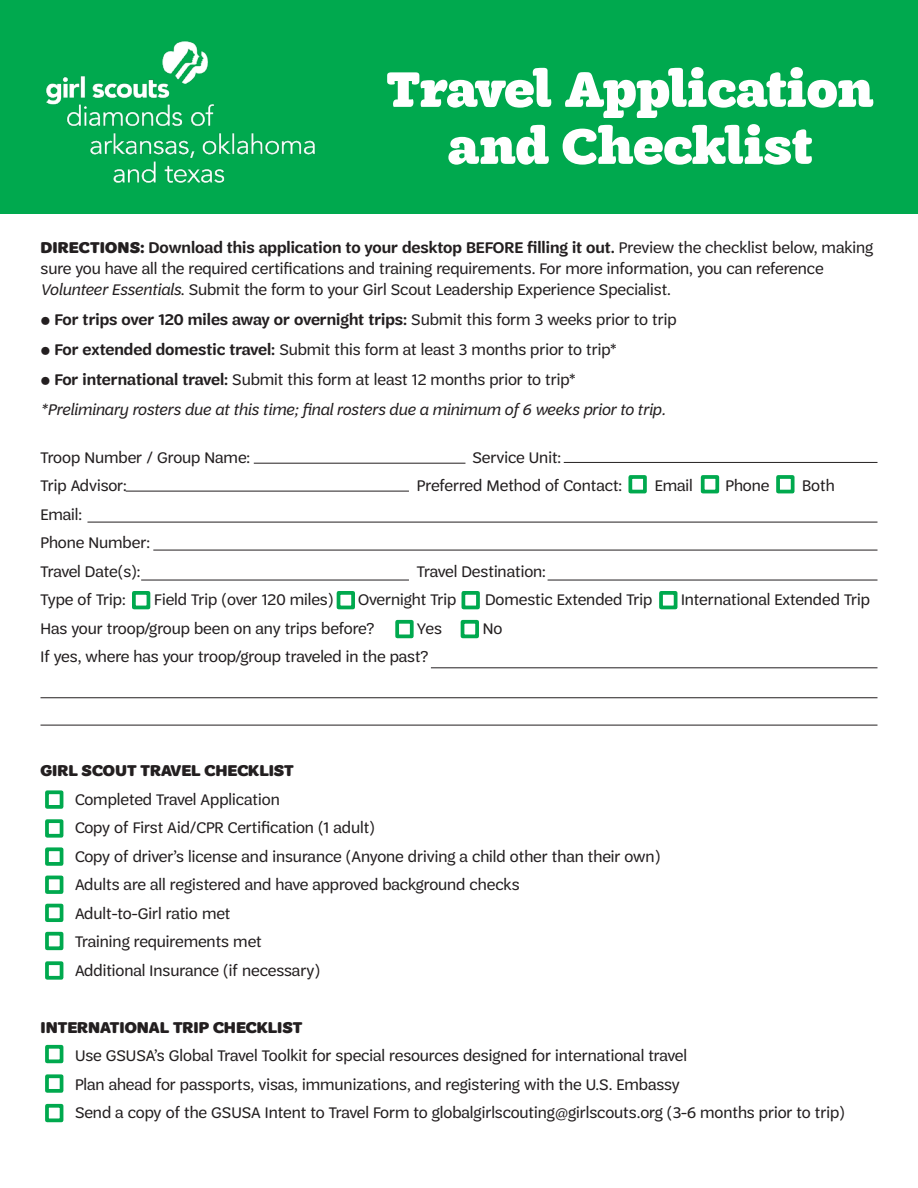
<style>
.page{position:relative;width:918px;height:1188px;background:#fff}
.page>*{position:absolute;margin:0;border:0;box-sizing:border-box;transform-origin:0 0}
.t1{font:900 52.5px "Trefoil Slab";letter-spacing:-.005em;color:#fff}
.t2{font:16.5px/21px "Trefoil Sans";color:#231f20}
.t3{font:italic 16.5px "Trefoil Sans";color:#231f20}
.t4{font:600 16.5px "Trefoil Sans";color:#231f20}
.t5{font:900 16.5px "Trefoil Sans";color:#231f20}
.t6{font:16.5px "Trefoil Sans";letter-spacing:-.02em;color:#231f20}
.s1{font-weight:900}
.s2{font-weight:600}
.s3{font-style:italic}
.s4{font-weight:400}
</style>
<div class="page">
<div style="left:0;top:0;width:918px;height:214px;background:#00a94e"></div>
<img style="left:46px;top:41px;width:269px;height:142px">
<div style="left:45px;top:790px;width:18px;height:19px;border:4px solid #00a94e"></div>
<div style="left:45px;top:819px;width:18px;height:19px;border:4px solid #00a94e"></div>
<div style="left:45px;top:847px;width:18px;height:19px;border:4px solid #00a94e"></div>
<div style="left:45px;top:876px;width:18px;height:18px;border:4px solid #00a94e"></div>
<div style="left:45px;top:904px;width:18px;height:18px;border:4px solid #00a94e"></div>
<div style="left:45px;top:932px;width:18px;height:18px;border:4px solid #00a94e"></div>
<div style="left:45px;top:1045px;width:18px;height:18px;border:4px solid #00a94e"></div>
<div style="left:45px;top:961px;width:18px;height:19px;border:4px solid #00a94e"></div>
<div style="left:45px;top:1074px;width:18px;height:19px;border:4px solid #00a94e"></div>
<div style="left:45px;top:1104px;width:18px;height:18px;border:4px solid #00a94e"></div>
<hr style="left:254px;top:463px;width:211px;height:1px;background:#231f20">
<hr style="left:153px;top:550px;width:725px;height:1px;background:#231f20">
<hr style="left:141px;top:580px;width:268px;height:1px;background:#231f20">
<hr style="left:548px;top:580px;width:330px;height:1px;background:#231f20">
<hr style="left:431px;top:667px;width:447px;height:1px;background:#231f20">
<hr style="left:40px;top:697px;width:838px;height:1px;background:#231f20">
<hr style="left:40px;top:725px;width:838px;height:1px;background:#231f20">
<hr style="left:126px;top:491px;width:283px;height:1px;background:#231f20">
<hr style="left:564px;top:462px;width:314px;height:1px;background:#231f20">
<hr style="left:87px;top:522px;width:790px;height:1px;background:#231f20">
<div style="left:337px;top:591px;width:18px;height:18px;border:4px solid #00a94e"></div>
<div style="left:132px;top:591px;width:18px;height:18px;border:4px solid #00a94e"></div>
<div style="left:395px;top:620px;width:19px;height:18px;border:4px solid #00a94e"></div>
<div style="left:461px;top:620px;width:18px;height:18px;border:4px solid #00a94e"></div>
<div style="left:462px;top:591px;width:18px;height:18px;border:4px solid #00a94e"></div>
<div style="left:659px;top:591px;width:18px;height:18px;border:4px solid #00a94e"></div>
<div style="left:628px;top:475px;width:19px;height:18px;border:4px solid #00a94e"></div>
<div style="left:701px;top:475px;width:18px;height:18px;border:4px solid #00a94e"></div>
<div style="left:776px;top:475px;width:19px;height:18px;border:4px solid #00a94e"></div>
<p class="t1" style="left:386px;top:60px;width:489px">Travel Application</p>
<p class="t1" style="left:448px;top:117px;width:367px">and Checklist</p>
<p class="t2" style="left:40px;top:237px;width:834px"><span class="s1">DIRECTIONS:</span> <span class="s2">Download this application to your desktop BEFORE filling it out.</span> Preview the checklist below, making sure you have all the required certifications and training requirements. For more information, you can reference<br><span class="s3">Volunteer Essentials</span>. Submit the form to your Girl Scout Leadership Experience Specialist.</p>
<p class="t4" style="left:40px;top:310px;width:638px"><span class="s4">⚬</span> For trips over 120 miles away or overnight trips: <span class="s4">Submit this form 3 weeks prior to trip</span></p>
<p class="t2" style="left:40px;top:339px;width:577px">⚬ <span class="s2">For extended domestic travel:</span> Submit this form at least 3 months prior to trip*</p>
<p class="t2" style="left:40px;top:369px;width:536px">⚬ <span class="s2">For international travel:</span> Submit this form at least 12 months prior to trip*</p>
<p class="t3" style="left:40px;top:400px;width:626px">*Preliminary rosters due at this time; final rosters due a minimum of 6 weeks prior to trip.</p>
<p class="t2" style="left:40px;top:447px;width:211px">Troop Number / Group Name:</p>
<p class="t2" style="left:473px;top:447px;width:90px">Service Unit:</p>
<p class="t2" style="left:40px;top:475px;width:88px">Trip Advisor:</p>
<p class="t2" style="left:417px;top:475px;width:207px">Preferred Method of Contact:</p>
<p class="t2" style="left:655px;top:475px;width:40px">Email</p>
<p class="t2" style="left:726px;top:475px;width:45px">Phone</p>
<p class="t2" style="left:802px;top:475px;width:34px">Both</p>
<p class="t2" style="left:40px;top:504px;width:43px">Email:</p>
<p class="t2" style="left:40px;top:532px;width:111px">Phone Number:</p>
<p class="t6" style="left:40px;top:562px;width:102px">Travel Date(s):</p>
<p class="t2" style="left:417px;top:561px;width:130px">Travel Destination:</p>
<p class="t2" style="left:40px;top:589px;width:87px">Type of Trip:</p>
<p class="t2" style="left:154px;top:589px;width:181px">Field Trip (over 120 miles)</p>
<p class="t2" style="left:358px;top:589px;width:100px">Overnight Trip</p>
<p class="t2" style="left:485px;top:589px;width:169px">Domestic Extended Trip</p>
<p class="t2" style="left:681px;top:589px;width:191px">International Extended Trip</p>
<p class="t2" style="left:40px;top:618px;width:336px">Has your troop/group been on any trips before?</p>
<p class="t2" style="left:417px;top:618px;width:27px">Yes</p>
<p class="t2" style="left:483px;top:618px;width:21px">No</p>
<p class="t2" style="left:40px;top:646px;width:389px">If yes, where has your troop/group traveled in the past?</p>
<p class="t5" style="left:40px;top:762px;width:255px">GIRL SCOUT TRAVEL CHECKLIST</p>
<p class="t2" style="left:75px;top:789px;width:206px">Completed Travel Application</p>
<p class="t2" style="left:75px;top:817px;width:301px">Copy of First Aid/CPR Certification (1 adult)</p>
<p class="t2" style="left:75px;top:846px;width:587px">Copy of driver’s license and insurance (Anyone driving a child other than their own)</p>
<p class="t2" style="left:75px;top:874px;width:446px">Adults are all registered and have approved background checks</p>
<p class="t2" style="left:75px;top:903px;width:157px">Adult-to-Girl ratio met</p>
<p class="t2" style="left:75px;top:931px;width:188px">Training requirements met</p>
<p class="t2" style="left:75px;top:960px;width:247px">Additional Insurance (if necessary)</p>
<p class="t5" style="left:40px;top:1018px;width:263px">INTERNATIONAL TRIP CHECKLIST</p>
<p class="t2" style="left:75px;top:1045px;width:614px">Use GSUSA’s Global Travel Toolkit for special resources designed for international travel</p>
<p class="t2" style="left:75px;top:1074px;width:606px">Plan ahead for passports, visas, immunizations, and registering with the U.S. Embassy</p>
<p class="t2" style="left:75px;top:1102px;width:772px">Send a copy of the GSUSA Intent to Travel Form to globalgirlscouting@girlscouts.org (3-6 months prior to trip)</p>
</div>
